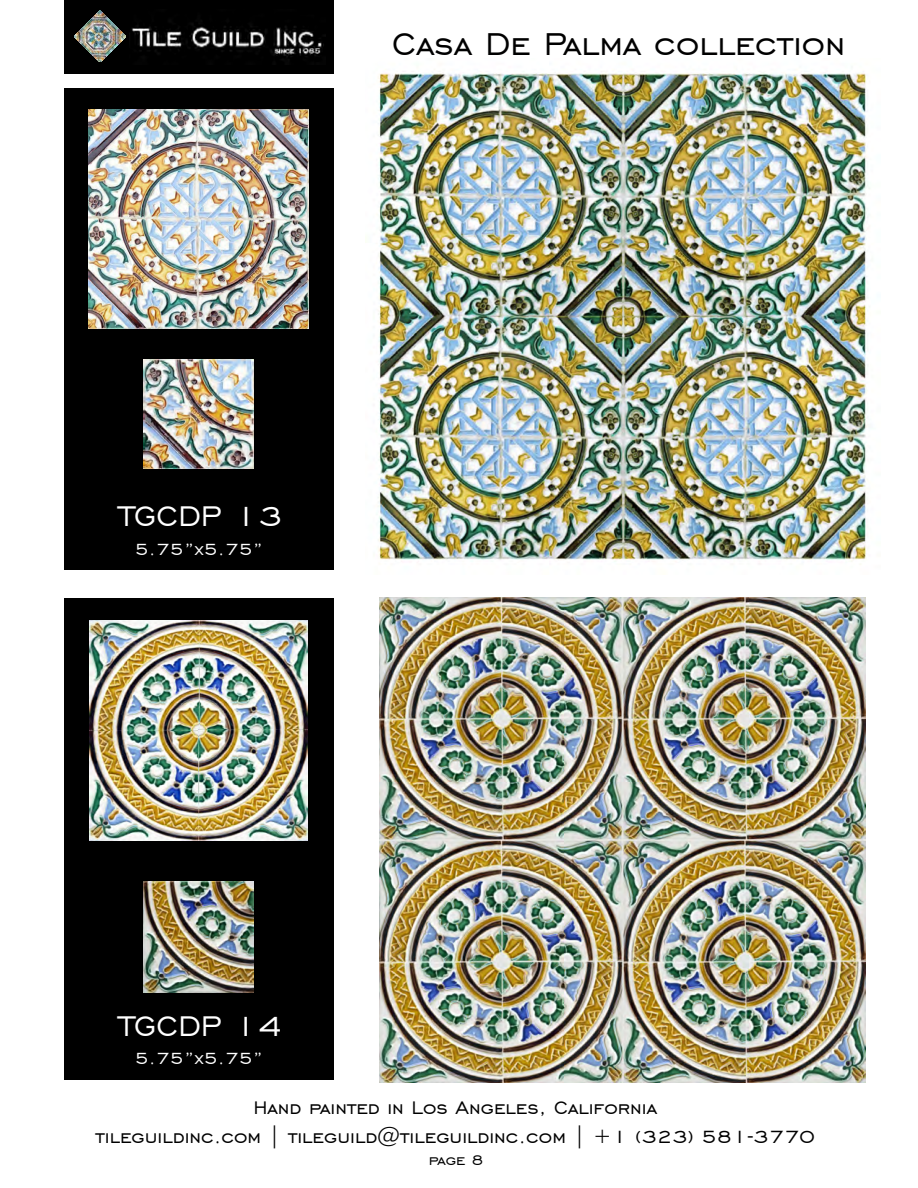
<style>
.page{position:relative;width:918px;height:1188px;background:#fff}
.page>*{position:absolute;margin:0;border:0;box-sizing:border-box;transform-origin:0 0}
.t1{font:39.9px "Engravers Gothic BT";color:#000}
.t2{font:36px "Engravers Gothic BT";color:#fff}
.t3{font:22.95px "Engravers Gothic BT";color:#000}
.t4{font:21px "Engravers Gothic BT";color:#fff}
.t5{font:18.3px "Engravers Gothic BT";color:#000}
</style>
<div class="page">
<div style="left:65px;top:0;width:268px;height:1080px;background:#000"></div>
<img style="left:65px;top:571px;width:268px;height:27px">
<img style="left:65px;top:74px;width:268px;height:13px">
<img style="left:130px;top:10px;width:195px;height:54px">
<img style="left:75px;top:11px;width:51px;height:51px">
<img style="left:90px;top:620px;width:218px;height:220px">
<img style="left:65px;top:579px;width:268px;height:13px">
<img style="left:144px;top:359px;width:110px;height:110px">
<img style="left:89px;top:109px;width:219px;height:220px">
<img style="left:365px;top:73px;width:504px;height:492px">
<img style="left:144px;top:882px;width:110px;height:110px">
<img style="left:380px;top:598px;width:485px;height:485px">
<h1 class="t1" style="left:392px;top:22px;width:455px">Casa De Palma collection</h1>
<h2 class="t2" style="left:119px;top:496px;width:164px">TGCDP 13</h2>
<p class="t4" style="left:135px;top:538px;width:130px">5.75”x5.75”</p>
<h2 class="t2" style="left:119px;top:1007px;width:164px">TGCDP 14</h2>
<p class="t4" style="left:135px;top:1047px;width:130px">5.75”x5.75”</p>
<p class="t3" style="left:253px;top:1095px;width:405px">Hand painted in Los Angeles, California</p>
<p class="t5" style="left:429px;top:1150px;width:57px">page 8</p>
<p class="t3" style="left:96px;top:1124px;width:721px">tileguildinc.com | tileguild@tileguildinc.com | +1 (323) 581-3770</p>
</div>
